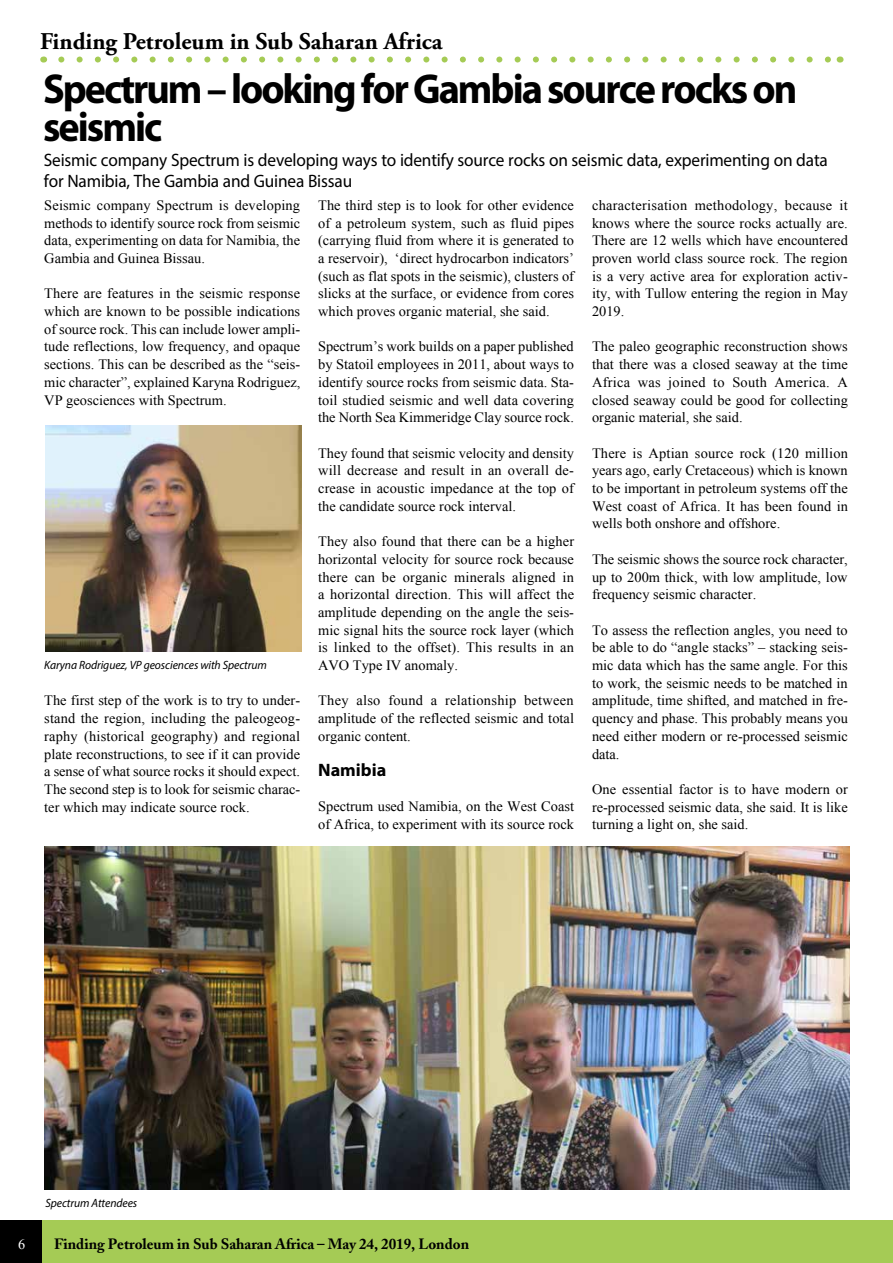
<style>
.page{position:relative;width:893px;height:1263px;background:#fff}
.page>*{position:absolute;margin:0;border:0;box-sizing:border-box;transform-origin:0 0}
.t1{font:700 42px/37.5px "Myriad Pro";letter-spacing:-.05em;color:#000;scale:.96 1}
.t2{font:700 24px "Adobe Garamond Pro";color:#000}
.t3{font:18px/21px "Myriad Pro";letter-spacing:-.01em;color:#000;scale:.96 1}
.t4{font:700 18px "Myriad Pro";color:#000}
.t5{font:700 15px "Adobe Caslon";color:#000}
.t6{font:14.25px/17.7px "Times New Roman";color:#000;text-align:justify}
.t7{font:14.25px "Times New Roman";color:#fff}
.t8{font:italic 12px "Myriad Pro";letter-spacing:-.005em;color:#000}
</style>
<div class="page">
<div style="left:0;top:1220px;width:893px;height:43px;background:#a5cb55"></div>
<div style="left:0;top:1220px;width:42px;height:43px;background:#000"></div>
<svg style="left:61px;top:57px;width:769px;height:6px"></svg>
<img style="left:45px;top:846px;width:804px;height:343px">
<img style="left:45px;top:425px;width:256px;height:227px">
<h2 class="t2" style="left:40px;top:27px;width:404px">Finding Petroleum in Sub Saharan Africa</h2>
<h1 class="t1" style="left:43px;top:71px;width:787px">Spectrum – looking for Gambia source rocks on seismic</h1>
<p class="t3" style="left:44px;top:149px;width:818px">Seismic company Spectrum is developing ways to identify source rocks on seismic data, experimenting on data for Namibia, The Gambia and Guinea Bissau</p>
<p class="t6" style="left:44px;top:196px;width:257px">Seismic company Spectrum is developing methods to identify source rock from seismic data, experimenting on data for Namibia, the Gambia and Guinea Bissau.</p>
<p class="t6" style="left:44px;top:284px;width:257px">There are features in the seismic response which are known to be possible indications of source rock. This can include lower ampli&shy;tude reflections, low frequency, and opaque sections. This can be described as the “seis&shy;mic character”, explained Karyna Rodriguez, VP geosciences with Spectrum.</p>
<p class="t8" style="left:44px;top:658px;width:224px">Karyna Rodriguez, VP geosciences with Spectrum</p>
<p class="t6" style="left:44px;top:692px;width:257px">The first step of the work is to try to under&shy;stand the region, including the paleogeog&shy;raphy (historical geography) and regional plate reconstructions, to see if it can provide a sense of what source rocks it should expect.<br>The second step is to look for seismic charac&shy;ter which may indicate source rock.</p>
<p class="t6" style="left:318px;top:196px;width:257px">The third step is to look for other evidence of a petroleum system, such as fluid pipes (carrying fluid from where it is generated to a reservoir), ‘direct hydrocarbon indicators’ (such as flat spots in the seismic), clusters of slicks at the surface, or evidence from cores which proves organic material, she said.</p>
<p class="t6" style="left:318px;top:338px;width:257px">Spectrum’s work builds on a paper published by Statoil employees in 2011, about ways to identify source rocks from seismic data. Sta&shy;toil studied seismic and well data covering the North Sea Kimmeridge Clay source rock.</p>
<p class="t6" style="left:318px;top:444px;width:257px">They found that seismic velocity and density will decrease and result in an overall de&shy;crease in acoustic impedance at the top of the candidate source rock interval.</p>
<p class="t6" style="left:318px;top:532px;width:257px">They also found that there can be a higher horizontal velocity for source rock because there can be organic minerals aligned in a horizontal direction. This will affect the amplitude depending on the angle the seis&shy;mic signal hits the source rock layer (which is linked to the offset). This results in an AVO Type IV anomaly.</p>
<p class="t6" style="left:318px;top:692px;width:257px">They also found a relationship between amplitude of the reflected seismic and total organic content.</p>
<p class="t4" style="left:318px;top:760px;width:70px">Namibia</p>
<p class="t6" style="left:318px;top:797px;width:257px">Spectrum used Namibia, on the West Coast of Africa, to experiment with its source rock</p>
<p class="t6" style="left:592px;top:196px;width:257px">characterisation methodology, because it knows where the source rocks actually are.<br>There are 12 wells which have encountered proven world class source rock. The region is a very active area for exploration activ&shy;ity, with Tullow entering the region in May 2019.</p>
<p class="t6" style="left:592px;top:338px;width:257px">The paleo geographic reconstruction shows that there was a closed seaway at the time Africa was joined to South America. A closed seaway could be good for collecting organic material, she said.</p>
<p class="t6" style="left:592px;top:444px;width:257px">There is Aptian source rock (120 million years ago, early Cretaceous) which is known to be important in petroleum systems off the West coast of Africa. It has been found in wells both onshore and offshore.</p>
<p class="t6" style="left:592px;top:550px;width:257px">The seismic shows the source rock character, up to 200m thick, with low amplitude, low frequency seismic character.</p>
<p class="t6" style="left:592px;top:621px;width:257px">To assess the reflection angles, you need to be able to do “angle stacks” – stacking seis&shy;mic data which has the same angle. For this to work, the seismic needs to be matched in amplitude, time shifted, and matched in fre&shy;quency and phase. This probably means you need either modern or re-processed seismic data.</p>
<p class="t6" style="left:592px;top:780px;width:257px">One essential factor is to have modern or re-processed seismic data, she said. It is like turning a light on, she said.</p>
<p class="t8" style="left:45px;top:1196px;width:93px">Spectrum Attendees</p>
<p class="t7" style="left:18px;top:1235px;width:9px">6</p>
<p class="t5" style="left:54px;top:1234px;width:417px">Finding Petroleum in Sub Saharan Africa – May 24, 2019, London</p>
</div>
